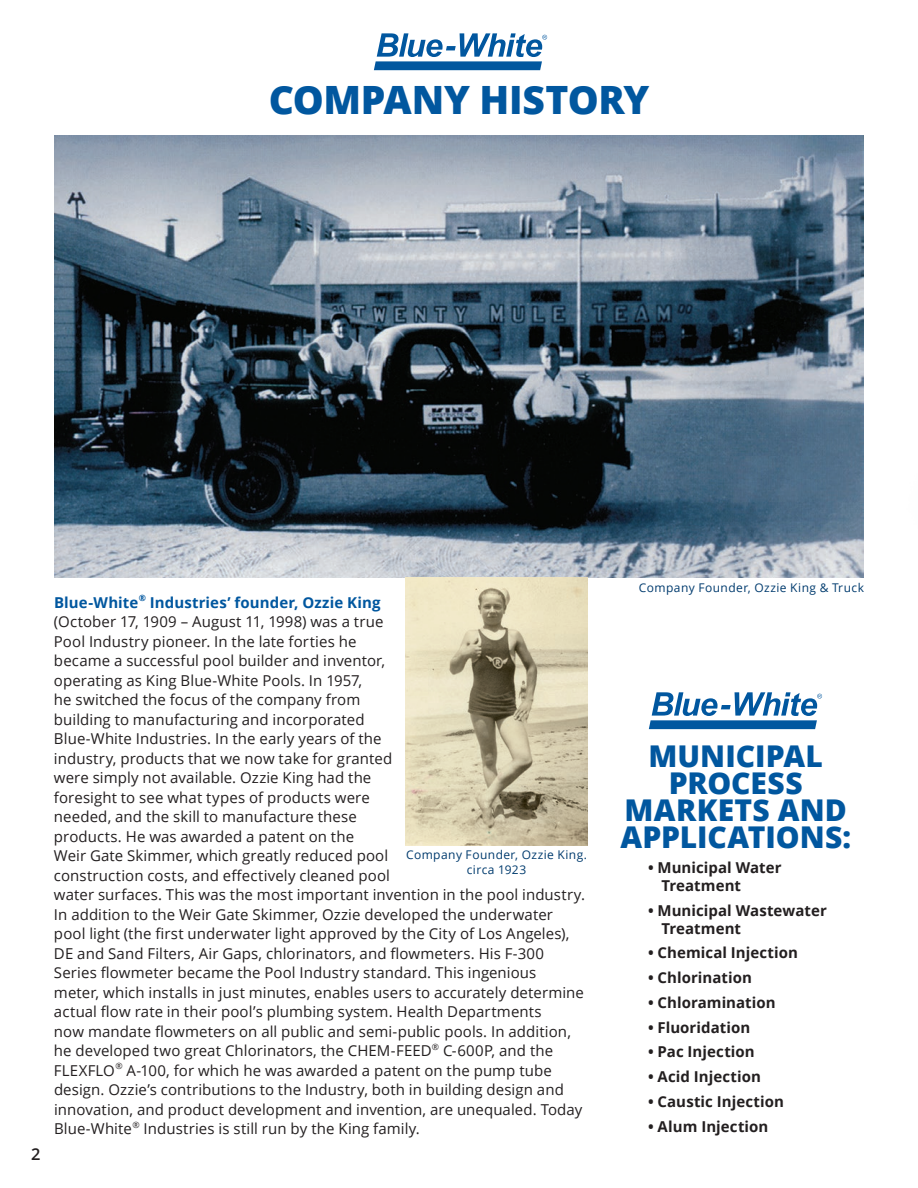
<style>
.page{position:relative;width:918px;height:1188px;background:#fff}
.page>*{position:absolute;margin:0;border:0;box-sizing:border-box;transform-origin:0 0}
.t1{font:800 39px "Open Sans";letter-spacing:-.01em;color:#01579f}
.t2{font:800 30px/27px "Open Sans";color:#01579f;text-align:center}
.t3{font:600 16.35px "Open Sans";color:#231f20}
.t4{font:15px/19.5px "Open Sans";letter-spacing:.005em;color:#231f20}
.t5{font:700 15px/18px "Open Sans";letter-spacing:.005em;color:#231f20}
.t6{font:12px/15px "Open Sans";letter-spacing:.035em;color:#003b6e;text-align:center}
.s1{font-weight:700;color:#01579f}
</style>
<div class="page">
<svg style="left:374px;top:33px;width:173px;height:37px"></svg>
<img style="left:54px;top:135px;width:810px;height:443px">
<img style="left:406px;top:578px;width:181px;height:267px">
<svg style="left:649px;top:692px;width:173px;height:37px"></svg>
<h1 class="t1" style="left:269px;top:70px;width:382px">COMPANY HISTORY</h1>
<p class="t3" style="left:31px;top:1143px;width:11px">2</p>
<p class="t4" style="left:54px;top:592px;width:533px"><span class="s1">Blue-White</span><sup>®</sup> <span class="s1">Industries’ founder, Ozzie King<br></span>(October 17, 1909 – August 11, 1998) was a true<br>Pool Industry pioneer. In the late forties he<br>became a successful pool builder and inventor,<br>operating as King Blue-White Pools. In 1957,<br>he switched the focus of the company from<br>building to manufacturing and incorporated<br>Blue-White Industries. In the early years of the<br>industry, products that we now take for granted<br>were simply not available. Ozzie King had the<br>foresight to see what types of products were<br>needed, and the skill to manufacture these<br>products. He was awarded a patent on the<br>Weir Gate Skimmer, which greatly reduced pool<br>construction costs, and effectively cleaned pool<br>water surfaces. This was the most important invention in the pool industry.<br>In addition to the Weir Gate Skimmer, Ozzie developed the underwater pool light (the first underwater light approved by the City of Los Angeles), DE and Sand Filters, Air Gaps, chlorinators, and flowmeters. His F-300<br>Series flowmeter became the Pool Industry standard. This ingenious meter, which installs in just minutes, enables users to accurately determine actual flow rate in their pool’s plumbing system. Health Departments<br>now mandate flowmeters on all public and semi-public pools. In addition, he developed two great Chlorinators, the CHEM-FEED<sup>®</sup> C-600P, and the FLEXFLO<sup>®</sup> A-100, for which he was awarded a patent on the pump tube design. Ozzie’s contributions to the Industry, both in building design and innovation, and product development and invention, are unequaled. Today Blue-White<sup>®</sup> Industries is still run by the King family.</p>
<p class="t6" style="left:406px;top:847px;width:182px">Company Founder, Ozzie King. circa 1923</p>
<p class="t6" style="left:639px;top:580px;width:227px">Company Founder, Ozzie King &amp; Truck</p>
<h2 class="t2" style="left:620px;top:741px;width:232px">MUNICIPAL<br>PROCESS<br>MARKETS AND<br>APPLICATIONS:</h2>
<p class="t5" style="left:662px;top:858px;width:122px;text-indent:-14px">• Municipal Water<br>Treatment</p>
<p class="t5" style="left:662px;top:901px;width:167px;text-indent:-14px">• Municipal Wastewater<br>Treatment</p>
<p class="t5" style="left:648px;top:944px;width:152px">• Chemical Injection</p>
<p class="t5" style="left:648px;top:968px;width:105px">• Chlorination</p>
<p class="t5" style="left:648px;top:993px;width:129px">• Chloramination</p>
<p class="t5" style="left:648px;top:1018px;width:104px">• Fluoridation</p>
<p class="t5" style="left:648px;top:1043px;width:108px">• Pac Injection</p>
<p class="t5" style="left:648px;top:1067px;width:115px">• Acid Injection</p>
<p class="t5" style="left:648px;top:1092px;width:138px">• Caustic Injection</p>
<p class="t5" style="left:648px;top:1117px;width:122px">• Alum Injection</p>
</div>
